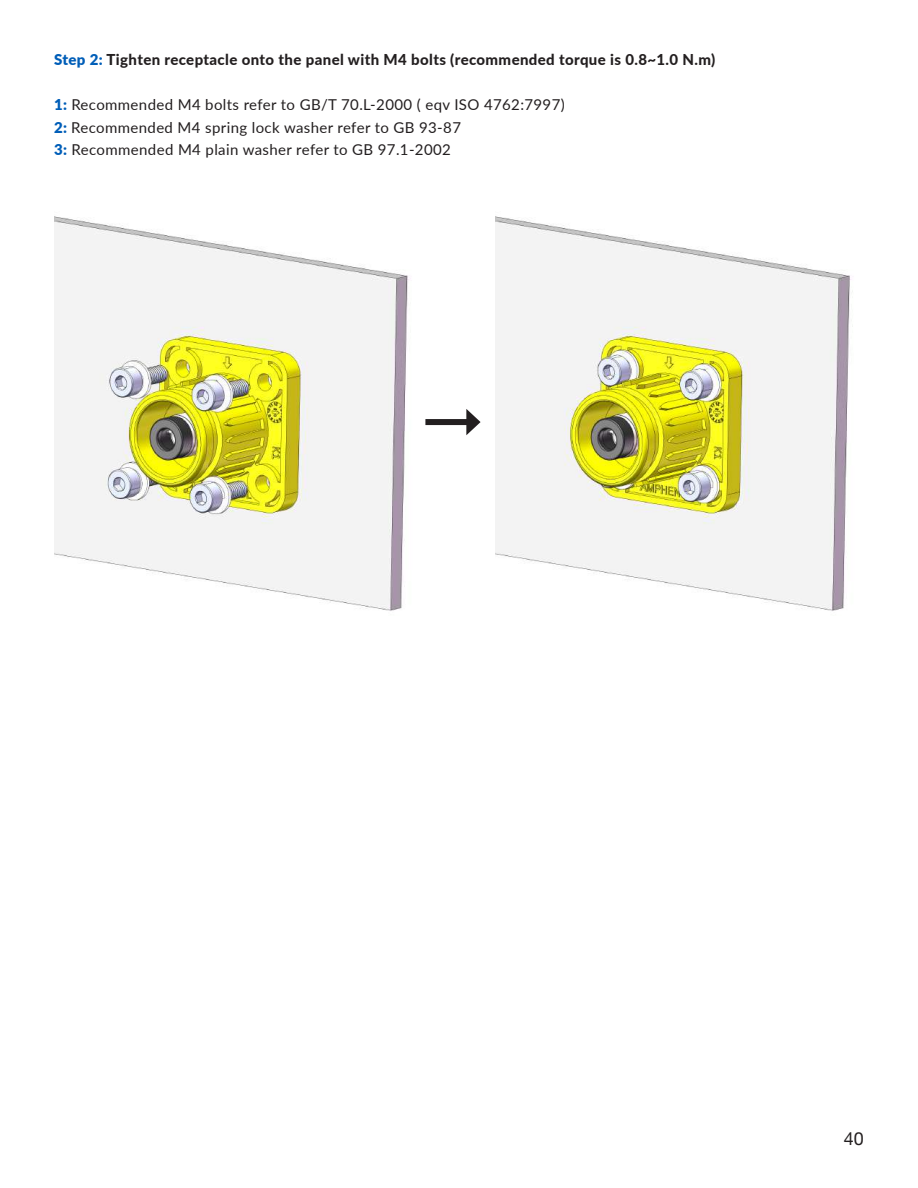
<style>
.page{position:relative;width:918px;height:1188px;background:#fff}
.page>*{position:absolute;margin:0;border:0;box-sizing:border-box;transform-origin:0 0}
.t1{font:18px "Helvetica Neue LT Std";color:#231f20}
.t2{font:15px/22.5px "Lato";letter-spacing:.025em;color:#231f20}
.t3{font:800 15px "Lato";letter-spacing:.025em;color:#231f20}
.s1{font-weight:900;color:#005eb8}
</style>
<div class="page">
<img style="left:54px;top:216px;width:357px;height:395px">
<img style="left:495px;top:216px;width:358px;height:395px">
<div style="left:425px;top:419px;width:47px;height:6px;background:#231f20"></div>
<svg style="left:466px;top:409px;width:15px;height:26px"></svg>
<p class="t3" style="left:54px;top:48px;width:663px"><span class="s1">Step 2:</span> Tighten receptacle onto the panel with M4 bolts (recommended torque is 0.8~1.0 N.m)</p>
<p class="t2" style="left:54px;top:93px;width:512px"><span class="s1">1:</span> Recommended M4 bolts refer to GB/T 70.L-2000 ( eqv ISO 4762:7997)<br><span class="s1">2:</span> Recommended M4 spring lock washer refer to GB 93-87<br><span class="s1">3:</span> Recommended M4 plain washer refer to GB 97.1-2002</p>
<p class="t1" style="left:844px;top:1128px;width:22px">40</p>
</div>
